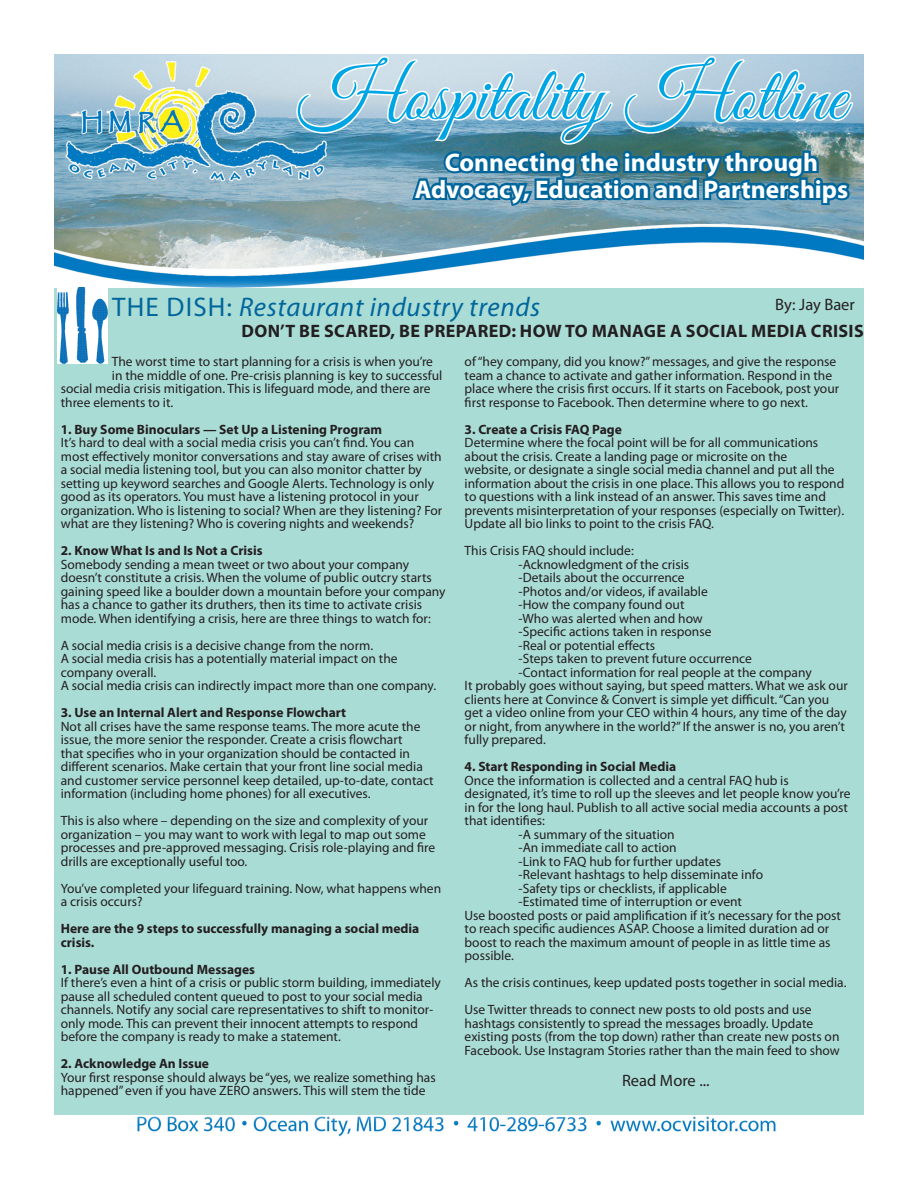
<style>
.page{position:relative;width:918px;height:1188px;background:#fff}
.page>*{position:absolute;margin:0;border:0;box-sizing:border-box;transform-origin:0 0}
.t1{font:76.5px "Great Vibes";color:#00a6e4}
.t2{font:italic 27px "Myriad Pro";letter-spacing:.025em;color:#01669c}
.t3{font:700 25.5px "Myriad Pro";color:#fff}
.t4{font:700 18px "Myriad Pro";letter-spacing:.02em;color:#231f20}
.t5{font:16.5px "Myriad Pro";color:#231f20}
.t6{font:13.5px/13.5px "Myriad Pro";color:#231f20}
.t7{font:700 13.5px/13.5px "Myriad Pro";color:#231f20}
.s1{font-style:normal}
</style>
<div class="page">
<img style="left:54px;top:54px;width:810px;height:1083px">
<svg style="left:296px;top:55px;width:559px;height:220px"></svg>
<div style="left:44px;top:278px;width:830px;height:847px;background:#fff"></div>
<div style="left:54px;top:288px;width:810px;height:827px;background:#aadcd6"></div>
<img style="left:58px;top:287px;width:49px;height:77px">
<p class="t1" style="left:298px;top:54px;width:549px">Hospitality Hotline</p>
<p class="t3" style="left:445px;top:146px;width:375px">Connecting the industry through</p>
<p class="t3" style="left:415px;top:173px;width:435px">Advocacy, Education and Partnerships</p>
<p class="t2" style="left:112px;top:290px;width:430px"><span class="s1">THE DISH:</span> Restaurant industry trends</p>
<p class="t4" style="left:242px;top:319px;width:624px">DON’T BE SCARED, BE PREPARED: HOW TO MANAGE A SOCIAL MEDIA CRISIS</p>
<p class="t5" style="left:775px;top:294px;width:81px">By: Jay Baer</p>
<p class="t6" style="left:112px;top:355px;width:323px">The worst time to start planning for a crisis is when you’re</p>
<p class="t6" style="left:112px;top:368px;width:332px">in the middle of one. Pre-crisis planning is key to successful</p>
<p class="t6" style="left:61px;top:382px;width:371px">social media crisis mitigation. This is lifeguard mode, and there are</p>
<p class="t6" style="left:61px;top:395px;width:114px">three elements to it.</p>
<p class="t7" style="left:61px;top:422px;width:323px">1. Buy Some Binoculars — Set Up a Listening Program</p>
<p class="t6" style="left:61px;top:436px;width:383px">It’s hard to deal with a social media crisis you can’t find. You can most effectively monitor conversations and stay aware of crises with a social media listening tool, but you can also monitor chatter by setting up keyword searches and Google Alerts. Technology is only good as its operators. You must have a listening protocol in your organization. Who is listening to social? When are they listening? For what are they listening? Who is covering nights and weekends?</p>
<p class="t7" style="left:61px;top:543px;width:203px">2. Know What Is and Is Not a Crisis</p>
<p class="t6" style="left:61px;top:557px;width:386px">Somebody sending a mean tweet or two about your company doesn’t constitute a crisis. When the volume of public outcry starts gaining speed like a boulder down a mountain before your company has a chance to gather its druthers, then its time to activate crisis mode. When identifying a crisis, here are three things to watch for:</p>
<p class="t6" style="left:61px;top:638px;width:314px">A social media crisis is a decisive change from the norm.</p>
<p class="t6" style="left:61px;top:652px;width:338px">A social media crisis has a potentially material impact on the company overall.</p>
<p class="t6" style="left:61px;top:679px;width:377px">A social media crisis can indirectly impact more than one company.</p>
<p class="t7" style="left:61px;top:705px;width:287px">3. Use an Internal Alert and Response Flowchart</p>
<p class="t6" style="left:61px;top:719px;width:374px">Not all crises have the same response teams. The more acute the issue, the more senior the responder. Create a crisis flowchart<br>that specifies who in your organization should be contacted in different scenarios. Make certain that your front line social media and customer service personnel keep detailed, up-to-date, contact information (including home phones) for all executives.</p>
<p class="t6" style="left:61px;top:814px;width:376px">This is also where – depending on the size and complexity of your organization – you may want to work with legal to map out some processes and pre-approved messaging. Crisis role-playing and fire drills are exceptionally useful too.</p>
<p class="t6" style="left:61px;top:881px;width:382px">You’ve completed your lifeguard training. Now, what happens when a crisis occurs?</p>
<p class="t7" style="left:61px;top:921px;width:360px">Here are the 9 steps to successfully managing a social media crisis.</p>
<p class="t7" style="left:61px;top:962px;width:196px">1. Pause All Outbound Messages</p>
<p class="t6" style="left:61px;top:976px;width:382px">If there’s even a hint of a crisis or public storm building, immediately pause all scheduled content queued to post to your social media channels. Notify any social care representatives to shift to monitor&shy;only mode. This can prevent their innocent attempts to respond before the company is ready to make a statement.</p>
<p class="t7" style="left:61px;top:1056px;width:150px">2. Acknowledge An Issue</p>
<p class="t6" style="left:61px;top:1070px;width:376px">Your first response should always be “yes, we realize something has happened” even if you have ZERO answers. This will stem the tide</p>
<p class="t6" style="left:465px;top:355px;width:376px">of “hey company, did you know?” messages, and give the response team a chance to activate and gather information. Respond in the place where the crisis first occurs. If it starts on Facebook, post your first response to Facebook. Then determine where to go next.</p>
<p class="t7" style="left:465px;top:422px;width:159px">3. Create a Crisis FAQ Page</p>
<p class="t6" style="left:465px;top:436px;width:381px">Determine where the focal point will be for all communications about the crisis. Create a landing page or microsite on the<br>website, or designate a single social media channel and put all the information about the crisis in one place. This allows you to respond to questions with a link instead of an answer. This saves time and prevents misinterpretation of your responses (especially on Twitter).<br>Update all bio links to point to the crisis FAQ.</p>
<p class="t6" style="left:465px;top:544px;width:171px">This Crisis FAQ should include:</p>
<p class="t6" style="left:519px;top:557px;width:172px">-Acknowledgment of the crisis</p>
<p class="t6" style="left:519px;top:571px;width:168px">-Details about the occurrence</p>
<p class="t6" style="left:519px;top:584px;width:191px">-Photos and/or videos, if available</p>
<p class="t6" style="left:519px;top:598px;width:167px">-How the company found out</p>
<p class="t6" style="left:519px;top:611px;width:186px">-Who was alerted when and how</p>
<p class="t6" style="left:519px;top:625px;width:194px">-Specific actions taken in response</p>
<p class="t6" style="left:519px;top:638px;width:138px">-Real or potential effects</p>
<p class="t6" style="left:519px;top:652px;width:235px">-Steps taken to prevent future occurrence</p>
<p class="t6" style="left:519px;top:665px;width:295px">-Contact information for real people at the company</p>
<p class="t6" style="left:465px;top:679px;width:385px">It probably goes without saying, but speed matters. What we ask our clients here at Convince &amp; Convert is simple yet difficult. “Can you get a video online from your CEO within 4 hours, any time of the day or night, from anywhere in the world?” If the answer is no, you aren’t fully prepared.</p>
<p class="t7" style="left:465px;top:759px;width:213px">4. Start Responding in Social Media</p>
<p class="t6" style="left:465px;top:773px;width:387px">Once the information is collected and a central FAQ hub is designated, it’s time to roll up the sleeves and let people know you’re in for the long haul. Publish to all active social media accounts a post that identifies:</p>
<p class="t6" style="left:519px;top:827px;width:158px">-A summary of the situation</p>
<p class="t6" style="left:519px;top:841px;width:160px">-An immediate call to action</p>
<p class="t6" style="left:519px;top:854px;width:204px">-Link to FAQ hub for further updates</p>
<p class="t6" style="left:519px;top:868px;width:246px">-Relevant hashtags to help disseminate info</p>
<p class="t6" style="left:519px;top:881px;width:210px">-Safety tips or checklists, if applicable</p>
<p class="t6" style="left:519px;top:895px;width:225px">-Estimated time of interruption or event</p>
<p class="t6" style="left:465px;top:908px;width:378px">Use boosted posts or paid amplification if it’s necessary for the post to reach specific audiences ASAP. Choose a limited duration ad or boost to reach the maximum amount of people in as little time as possible.</p>
<p class="t6" style="left:465px;top:976px;width:383px">As the crisis continues, keep updated posts together in social media.</p>
<p class="t6" style="left:465px;top:1003px;width:377px">Use Twitter threads to connect new posts to old posts and use hashtags consistently to spread the messages broadly. Update existing posts (from the top down) rather than create new posts on Facebook. Use Instagram Stories rather than the main feed to show</p>
<p class="t5" style="left:622px;top:1070px;width:89px">Read More ...</p>
</div>
